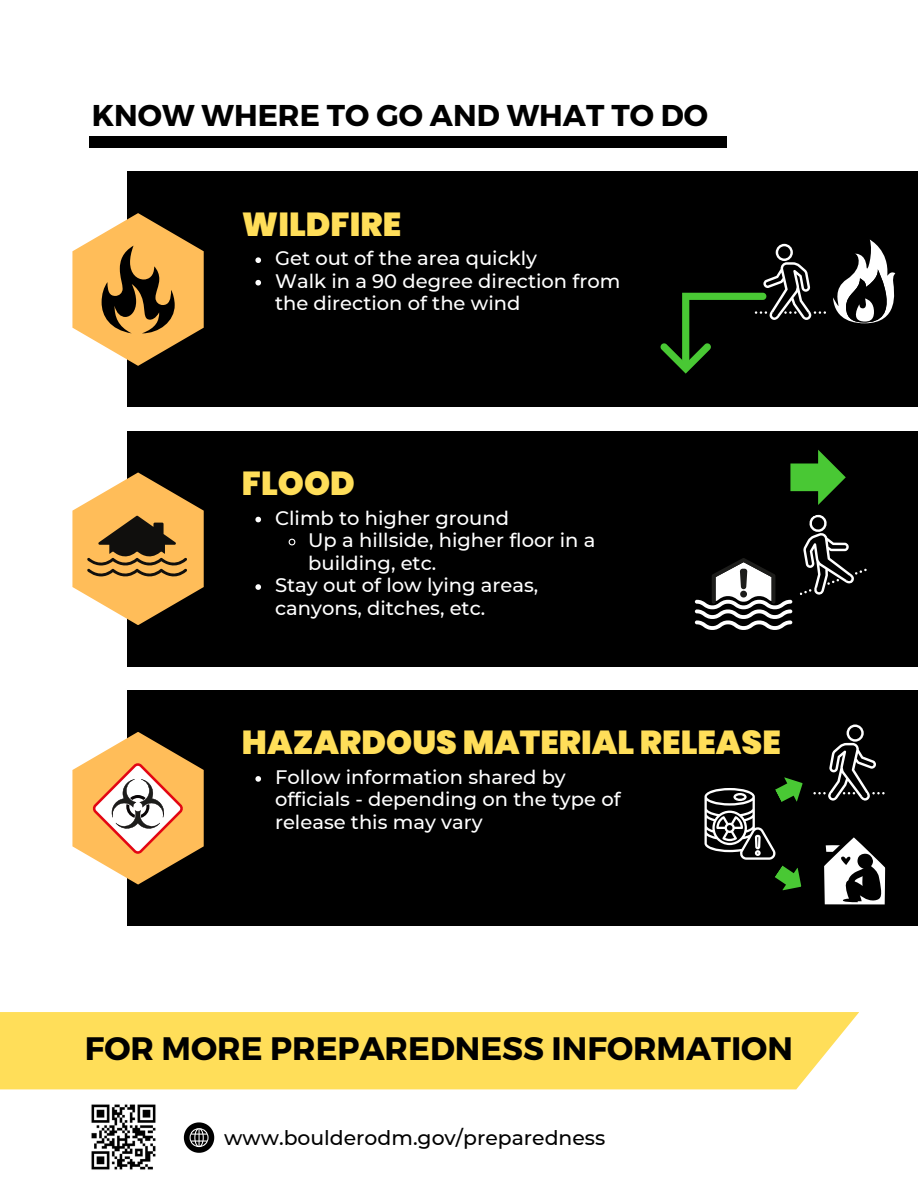
<style>
.page{position:relative;width:918px;height:1188px;background:#fff}
.page>*{position:absolute;margin:0;border:0;box-sizing:border-box;transform-origin:0 0}
.t1{font:900 33.15px "Poppins";color:#ffde59}
.t2{font:700 32.4px "Montserrat";color:#000}
.t3{font:700 30px "Montserrat";color:#000}
.t4{font:500 20.4px "Montserrat";color:#000}
.t5{font:500 19.5px/22.5px "Montserrat";color:#fff}
</style>
<div class="page">
<div style="left:127px;top:172px;width:791px;height:235px;background:#000"></div>
<div style="left:127px;top:431px;width:791px;height:236px;background:#000"></div>
<div style="left:127px;top:690px;width:791px;height:236px;background:#000"></div>
<svg style="left:184px;top:1122px;width:30px;height:31px"></svg>
<div style="left:0;top:1012px;width:859px;height:77px;background:#ffde59"></div>
<svg style="left:72px;top:213px;width:132px;height:153px"></svg>
<div style="left:89px;top:136px;width:637px;height:12px;background:#000"></div>
<svg style="left:72px;top:472px;width:132px;height:153px"></svg>
<svg style="left:72px;top:732px;width:132px;height:153px"></svg>
<svg style="left:813px;top:724px;width:72px;height:77px"></svg>
<svg style="left:833px;top:240px;width:63px;height:84px"></svg>
<svg style="left:661px;top:244px;width:165px;height:130px"></svg>
<svg style="left:695px;top:450px;width:172px;height:180px"></svg>
<svg style="left:824px;top:837px;width:62px;height:67px"></svg>
<svg style="left:705px;top:777px;width:98px;height:113px"></svg>
<img style="left:91px;top:1104px;width:65px;height:66px">
<svg style="left:255px;top:257px;width:6px;height:6px"></svg>
<svg style="left:255px;top:280px;width:6px;height:6px"></svg>
<svg style="left:255px;top:517px;width:6px;height:5px"></svg>
<svg style="left:288px;top:538px;width:8px;height:8px"></svg>
<svg style="left:255px;top:584px;width:6px;height:6px"></svg>
<svg style="left:255px;top:776px;width:6px;height:6px"></svg>
<p class="t3" style="left:92px;top:96px;width:618px">KNOW WHERE TO GO AND WHAT TO DO</p>
<p class="t1" style="left:242px;top:201px;width:161px">WILDFIRE</p>
<p class="t5" style="left:275px;top:247px;width:264px">Get out of the area quickly</p>
<p class="t5" style="left:275px;top:270px;width:347px">Walk in a 90 degree direction from the direction of the wind</p>
<p class="t1" style="left:242px;top:460px;width:114px">FLOOD</p>
<p class="t5" style="left:275px;top:506px;width:236px">Climb to higher ground</p>
<p class="t5" style="left:308px;top:529px;width:289px">Up a hillside, higher floor in a building, etc.</p>
<p class="t5" style="left:275px;top:574px;width:265px">Stay out of low lying areas, canyons, ditches, etc.</p>
<p class="t1" style="left:242px;top:720px;width:540px">HAZARDOUS MATERIAL RELEASE</p>
<p class="t5" style="left:275px;top:766px;width:347px">Follow information shared by officials - depending on the type of release this may vary</p>
<p class="t2" style="left:85px;top:1028px;width:710px">FOR MORE PREPAREDNESS INFORMATION</p>
<p class="t4" style="left:224px;top:1125px;width:383px">www.boulderodm.gov/preparedness</p>
</div>
